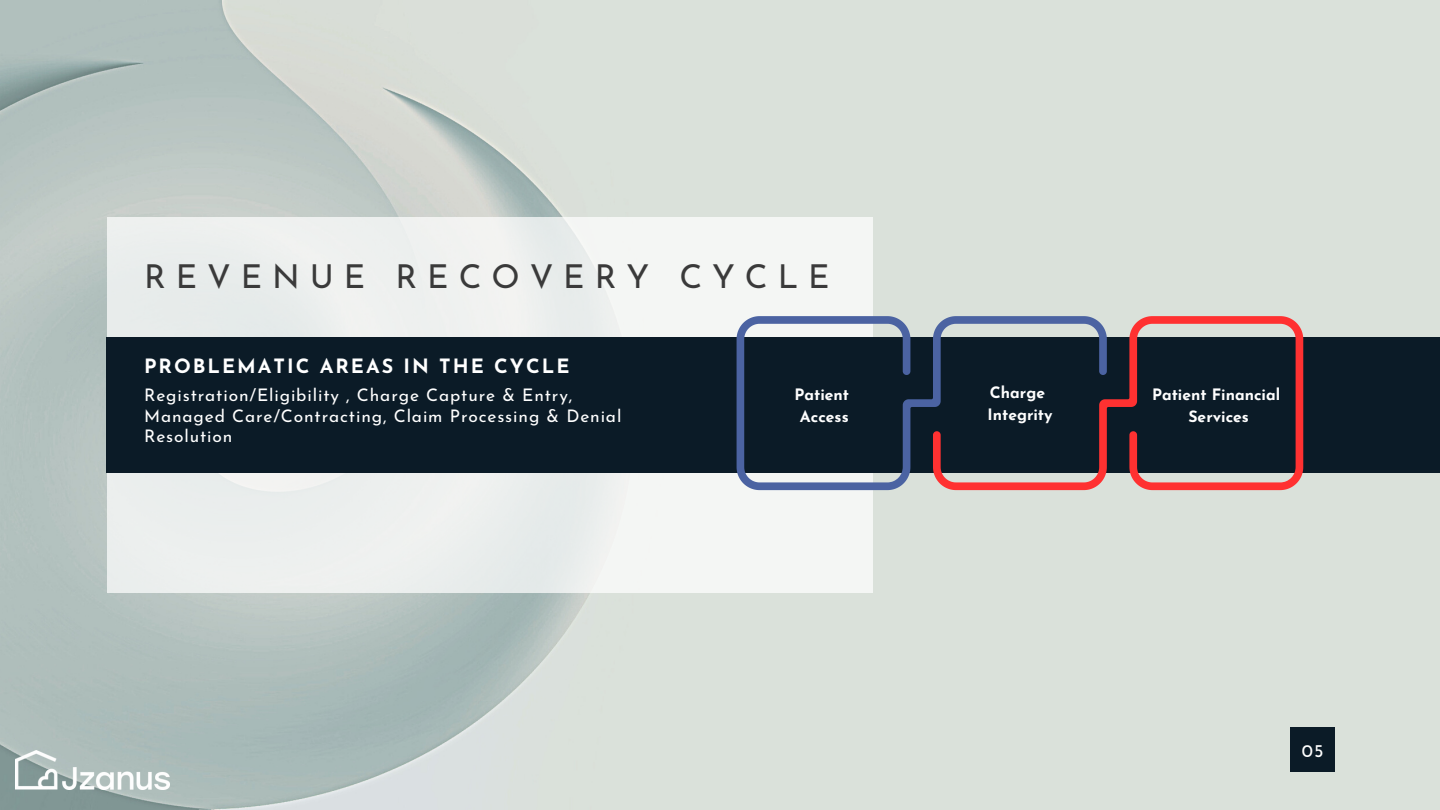
<style>
.page{position:relative;width:1440px;height:810px;background:#fff}
.page>*{position:absolute;margin:0;border:0;box-sizing:border-box;transform-origin:0 0}
.t1{font:33px "Josefin Sans";letter-spacing:.3em;color:#3a3a3a}
.t2{font:700 19.7px "Josefin Sans";letter-spacing:.1em;color:#fff}
.t3{font:18px "Josefin Sans";color:#fff}
.t4{font:17.3px/20.7px "Josefin Sans";letter-spacing:.05em;color:#fff}
.t5{font:700 15.7px/22px "Josefin Sans";color:#fff;text-align:center}
</style>
<div class="page">
<img style="left:0;top:0;width:1440px;height:810px">
<div style="left:107px;top:217px;width:766px;height:375px;background:#eef0ef"></div>
<div style="left:106px;top:337px;width:1334px;height:136px;background:#0b1b27"></div>
<svg style="left:737px;top:316px;width:196px;height:174px"></svg>
<svg style="left:933px;top:316px;width:370px;height:174px"></svg>
<div style="left:1290px;top:727px;width:44px;height:45px;background:#0b1b27"></div>
<img style="left:16px;top:751px;width:153px;height:39px">
<h1 class="t1" style="left:144px;top:263px;width:687px">REVENUE RECOVERY CYCLE</h1>
<p class="t2" style="left:144px;top:358px;width:427px">PROBLEMATIC AREAS IN THE CYCLE</p>
<p class="t4" style="left:144px;top:386px;width:479px">Registration/Eligibility , Charge Capture &amp; Entry,<br>Managed Care/Contracting, Claim Processing &amp; Denial<br>Resolution</p>
<p class="t5" style="left:794px;top:385px;width:56px">Patient<br>Access</p>
<p class="t5" style="left:988px;top:383px;width:67px;text-align:left">Charge<br>Integrity</p>
<p class="t5" style="left:1152px;top:385px;width:130px">Patient Financial<br>Services</p>
<p class="t3" style="left:1302px;top:743px;width:23px">05</p>
</div>
